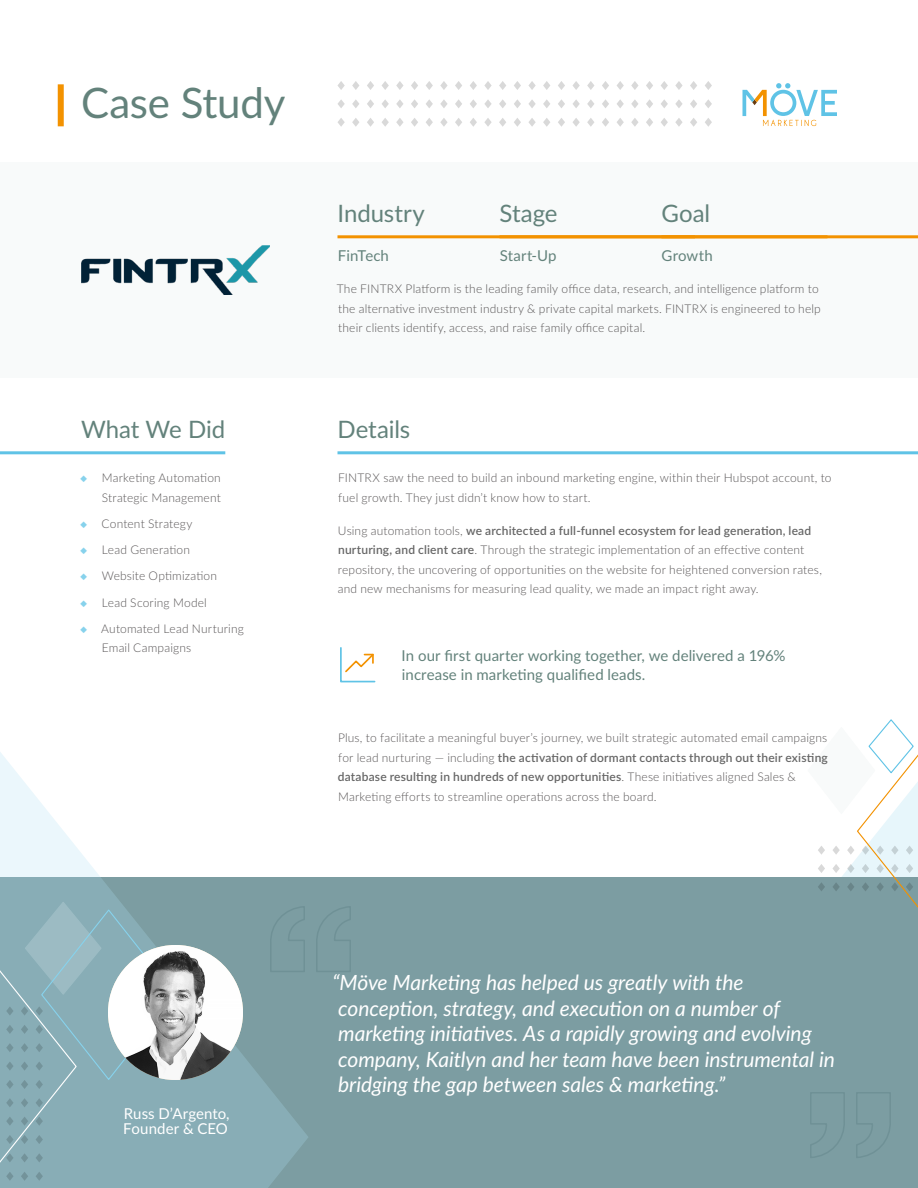
<style>
.page{position:relative;width:918px;height:1188px;background:#fff}
.page>*{position:absolute;margin:0;border:0;box-sizing:border-box;transform-origin:0 0}
.t1{font:42px "Lato";letter-spacing:-.005em;color:#63827b}
.t2{font:24px "Lato";letter-spacing:-.005em;color:#63827b}
.t3{font:italic 21px/25.5px "Lato";letter-spacing:-.005em;color:#fff}
.t4{font:15px/19.5px "Lato";letter-spacing:.005em;color:#63827b}
.t5{font:15px/15px "Lato";letter-spacing:.005em;color:#fff}
.t6{font:300 12px/19.5px "Lato";letter-spacing:.015em;color:#5a5758}
.s1{font-family:"Montserrat";color:#87d2ec}
.s2{font-weight:600;color:#666}
</style>
<div class="page">
<div style="left:0;top:878px;width:918px;height:310px;background:#7c9da2"></div>
<svg style="left:0;top:752px;width:309px;height:436px"></svg>
<svg style="left:337px;top:81px;width:375px;height:46px"></svg>
<img style="left:108px;top:945px;width:135px;height:135px;border-radius:68px">
<svg style="left:743px;top:83px;width:94px;height:43px"></svg>
<svg style="left:0;top:900px;width:177px;height:282px;background:#91b0b8"></svg>
<svg style="left:807px;top:719px;width:111px;height:189px"></svg>
<div style="left:58px;top:84px;width:6px;height:42px;background:#f39200"></div>
<hr style="left:338px;top:235px;width:357px;height:3px;background:#f39200">
<hr style="left:0;top:451px;width:225px;height:3px;background:#5fc3e6">
<hr style="left:338px;top:451px;width:580px;height:3px;background:#5fc3e6">
<hr style="left:662px;top:235px;width:256px;height:3px;background:#f39200">
<svg style="left:316px;top:906px;width:35px;height:66px"></svg>
<svg style="left:269px;top:905px;width:37px;height:68px"></svg>
<svg style="left:810px;top:1092px;width:35px;height:66px"></svg>
<svg style="left:856px;top:1092px;width:35px;height:66px"></svg>
<svg style="left:340px;top:647px;width:36px;height:36px"></svg>
<img style="left:82px;top:246px;width:188px;height:48px">
<h1 class="t1" style="left:81px;top:73px;width:206px">Case Study</h1>
<h2 class="t2" style="left:338px;top:196px;width:89px">Industry</h2>
<h2 class="t2" style="left:500px;top:196px;width:59px">Stage</h2>
<h2 class="t2" style="left:662px;top:196px;width:50px">Goal</h2>
<p class="t4" style="left:338px;top:245px;width:53px">FinTech</p>
<p class="t6" style="left:337px;top:279px;width:486px">The FINTRX Platform is the leading family office data, research, and intelligence platform to the alternative investment industry &amp; private capital markets. FINTRX is engineered to help their clients identify, access, and raise family office capital.</p>
<p class="t4" style="left:500px;top:245px;width:58px">Start-Up</p>
<p class="t4" style="left:662px;top:245px;width:53px">Growth</p>
<h2 class="t2" style="left:81px;top:412px;width:146px">What We Did</h2>
<h2 class="t2" style="left:338px;top:412px;width:74px">Details</h2>
<p class="t6" style="left:80px;top:468px;width:142px;text-align:right"><span class="s1">◆</span> Marketing Automation<br>Strategic Management</p>
<p class="t6" style="left:80px;top:513px;width:114px"><span class="s1">◆</span> Content Strategy</p>
<p class="t6" style="left:80px;top:540px;width:112px"><span class="s1">◆</span> Lead Generation</p>
<p class="t6" style="left:80px;top:566px;width:138px"><span class="s1">◆</span> Website Optimization</p>
<p class="t6" style="left:80px;top:592px;width:128px"><span class="s1">◆</span> Lead Scoring Model</p>
<p class="t6" style="left:102px;top:618px;width:144px;text-indent:-22px"><span class="s1">◆</span> Automated Lead Nurturing<br>Email Campaigns</p>
<p class="t5" style="left:123px;top:1105px;width:108px">Russ D’Argento,<br>Founder &amp; CEO</p>
<p class="t6" style="left:338px;top:468px;width:495px">FINTRX saw the need to build an inbound marketing engine, within their Hubspot account, to fuel growth. They just didn’t know how to start.</p>
<p class="t6" style="left:338px;top:520px;width:486px">Using automation tools, <span class="s2">we architected a full-funnel ecosystem for lead generation, lead nurturing, and client care</span>. Through the strategic implementation of an effective content repository, the uncovering of opportunities on the website for heightened conversion rates, and new mechanisms for measuring lead quality, we made an impact right away.</p>
<p class="t4" style="left:402px;top:645px;width:385px">In our first quarter working together, we delivered a 196% increase in marketing qualified leads.</p>
<p class="t6" style="left:338px;top:728px;width:492px">Plus, to facilitate a meaningful buyer’s journey, we built strategic automated email campaigns for lead nurturing — including <span class="s2">the activation of dormant contacts through out their existing database resulting in hundreds of new opportunities</span>. These initiatives aligned Sales &amp; Marketing efforts to streamline operations across the board.</p>
<p class="t3" style="left:332px;top:969px;width:504px">“Möve Marketing has helped us greatly with the conception, strategy, and execution on a number of marketing initiatives. As a rapidly growing and evolving company, Kaitlyn and her team have been instrumental in bridging the gap between sales &amp; marketing.”</p>
</div>
